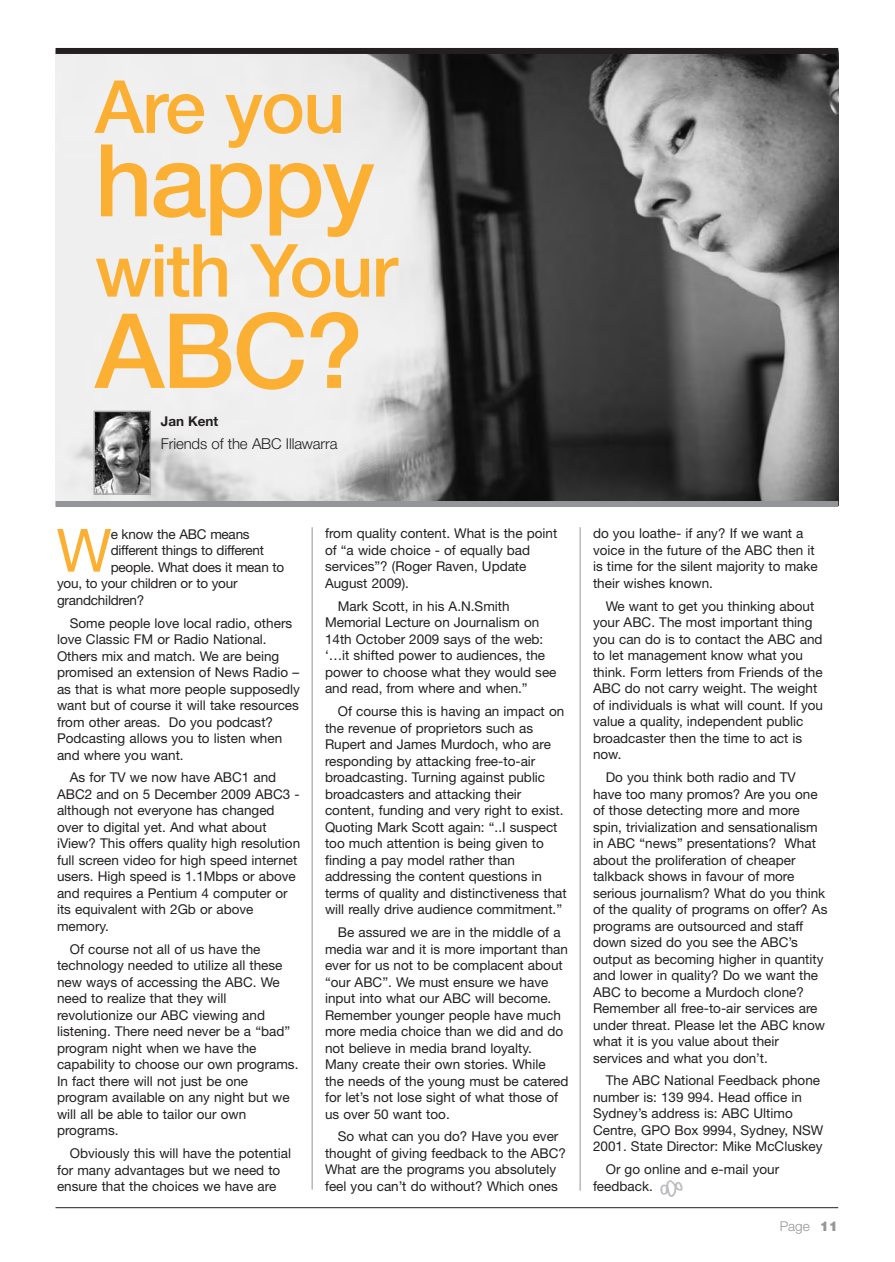
<style>
.page{position:relative;width:895px;height:1262px;background:#fff}
.page>*{position:absolute;margin:0;border:0;box-sizing:border-box;transform-origin:0 0}
.t1{font:500 103.95px "Helvetica Neue";color:#fcb033}
.t2{font:500 100.5px "Helvetica Neue";letter-spacing:-.02em;color:#fcb033}
.t3{font:500 73.35px "Helvetica Neue";letter-spacing:-.02em;color:#fcb033}
.t4{font:59.7px "Helvetica Neue";color:#fcb033}
.t5{font:300 15px "Helvetica Neue";letter-spacing:-.01em;color:#231f20}
.t6{font:13.5px/16.5px "Helvetica Neue";color:#231f20}
.t7{font:700 13.5px "Helvetica Neue";letter-spacing:-.005em;color:#231f20}
.t8{font:300 13.5px "Helvetica Neue";color:#939598}
.s1{font-weight:900}
</style>
<div class="page">
<img style="left:56px;top:54px;width:782px;height:447px">
<hr style="left:56px;top:1207px;width:782px;height:1px;background:#231f20">
<div style="left:56px;top:48px;width:782px;height:6px;background:#231f20"></div>
<hr style="left:312px;top:527px;width:1px;height:662px;background:#939598">
<hr style="left:580px;top:527px;width:1px;height:663px;background:#939598">
<div style="left:56px;top:501px;width:782px;height:6px;background:#939598"></div>
<img style="left:660px;top:1180px;width:23px;height:17px">
<img style="left:97px;top:414px;width:51px;height:78px">
<div style="left:94px;top:411px;width:57px;height:84px;border:2px solid #a7a9ac"></div>
<h3 class="t3" style="left:95px;top:80px;width:252px">Are you</h3>
<h2 class="t2" style="left:95px;top:145px;width:281px">happy</h2>
<h3 class="t3" style="left:95px;top:244px;width:304px">with Your</h3>
<h1 class="t1" style="left:95px;top:314px;width:270px">ABC?</h1>
<p class="t7" style="left:161px;top:416px;width:59px">Jan Kent</p>
<p class="t5" style="left:161px;top:438px;width:178px">Friends of the ABC Illawarra</p>
<h3 class="t4" style="left:56px;top:529px;width:57px">W</h3>
<p class="t6" style="left:111px;top:527px;width:140px">e know the ABC means</p>
<p class="t6" style="left:111px;top:543px;width:155px">different things to different</p>
<p class="t6" style="left:111px;top:560px;width:175px">people. What does it mean to</p>
<p class="t6" style="left:57px;top:576px;width:182px">you, to your children or to your</p>
<p class="t6" style="left:57px;top:593px;width:89px">grandchildren?</p>
<p class="t6" style="left:57px;top:616px;width:244px;text-indent:13px">Some people love local radio, others love Classic FM or Radio National.<br>Others mix and match. We are being promised an extension of News Radio – as that is what more people supposedly want but of course it will take resources from other areas. Do you podcast?<br>Podcasting allows you to listen when and where you want.</p>
<p class="t6" style="left:57px;top:771px;width:245px;text-indent:13px">As for TV we now have ABC1 and<br>ABC2 and on 5 December 2009 ABC3 - although not everyone has changed over to digital yet. And what about iView? This offers quality high resolution full screen video for high speed internet users. High speed is 1.1Mbps or above and requires a Pentium 4 computer or its equivalent with 2Gb or above memory.</p>
<p class="t6" style="left:57px;top:942px;width:243px;text-indent:13px">Of course not all of us have the technology needed to utilize all these new ways of accessing the ABC. We need to realize that they will revolutionize our ABC viewing and listening. There need never be a “bad” program night when we have the capability to choose our own programs.<br>In fact there will not just be one program available on any night but we will all be able to tailor our own programs.</p>
<p class="t6" style="left:57px;top:1146px;width:235px;text-indent:13px">Obviously this will have the potential for many advantages but we need to ensure that the choices we have are</p>
<p class="t6" style="left:325px;top:527px;width:234px">from quality content. What is the point of “a wide choice - of equally bad services”? (Roger Raven, Update<br>August 2009).</p>
<p class="t6" style="left:325px;top:599px;width:233px;text-indent:13px">Mark Scott, in his A.N.Smith<br>Memorial Lecture on Journalism on<br>14th October 2009 says of the web: ‘…it shifted power to audiences, the power to choose what they would see and read, from where and when.”</p>
<p class="t6" style="left:325px;top:704px;width:243px;text-indent:13px">Of course this is having an impact on the revenue of proprietors such as Rupert and James Murdoch, who are responding by attacking free-to-air broadcasting. Turning against public broadcasters and attacking their content, funding and very right to exist.<br>Quoting Mark Scott again: “..I suspect too much attention is being given to finding a pay model rather than addressing the content questions in terms of quality and distinctiveness that will really drive audience commitment.”</p>
<p class="t6" style="left:325px;top:925px;width:245px;text-indent:13px">Be assured we are in the middle of a media war and it is more important than ever for us not to be complacent about “our ABC”. We must ensure we have input into what our ABC will become.<br>Remember younger people have much more media choice than we did and do not believe in media brand loyalty.<br>Many create their own stories. While<br>the needs of the young must be catered for let’s not lose sight of what those of us over 50 want too.</p>
<p class="t6" style="left:325px;top:1130px;width:243px;text-indent:13px">So what can you do? Have you ever thought of giving feedback to the ABC?<br>What are the programs you absolutely feel you can’t do without? Which ones</p>
<p class="t6" style="left:593px;top:527px;width:226px">do you loathe- if any? If we want a voice in the future of the ABC then it is time for the silent majority to make their wishes known.</p>
<p class="t6" style="left:593px;top:599px;width:232px;text-indent:13px">We want to get you thinking about your ABC. The most important thing you can do is to contact the ABC and to let management know what you think. Form letters from Friends of the<br>ABC do not carry weight. The weight of individuals is what will count. If you value a quality, independent public broadcaster then the time to act is now.</p>
<p class="t6" style="left:593px;top:770px;width:236px;text-indent:13px">Do you think both radio and TV have too many promos? Are you one of those detecting more and more spin, trivialization and sensationalism in ABC “news” presentations? What about the proliferation of cheaper talkback shows in favour of more serious journalism? What do you think of the quality of programs on offer? As programs are outsourced and staff down sized do you see the ABC’s output as becoming higher in quantity and lower in quality? Do we want the ABC to become a Murdoch clone?<br>Remember all free-to-air services are under threat. Please let the ABC know what it is you value about their services and what you don’t.</p>
<p class="t6" style="left:593px;top:1074px;width:232px;text-indent:13px">The ABC National Feedback phone number is: 139 994. Head office in Sydney’s address is: ABC Ultimo Centre, GPO Box 9994, Sydney, NSW 2001. State Director: Mike McCluskey</p>
<p class="t6" style="left:593px;top:1162px;width:188px;text-indent:13px">Or go online and e-mail your feedback.</p>
<p class="t8" style="left:779px;top:1221px;width:59px">Page <span class="s1">11</span></p>
</div>
